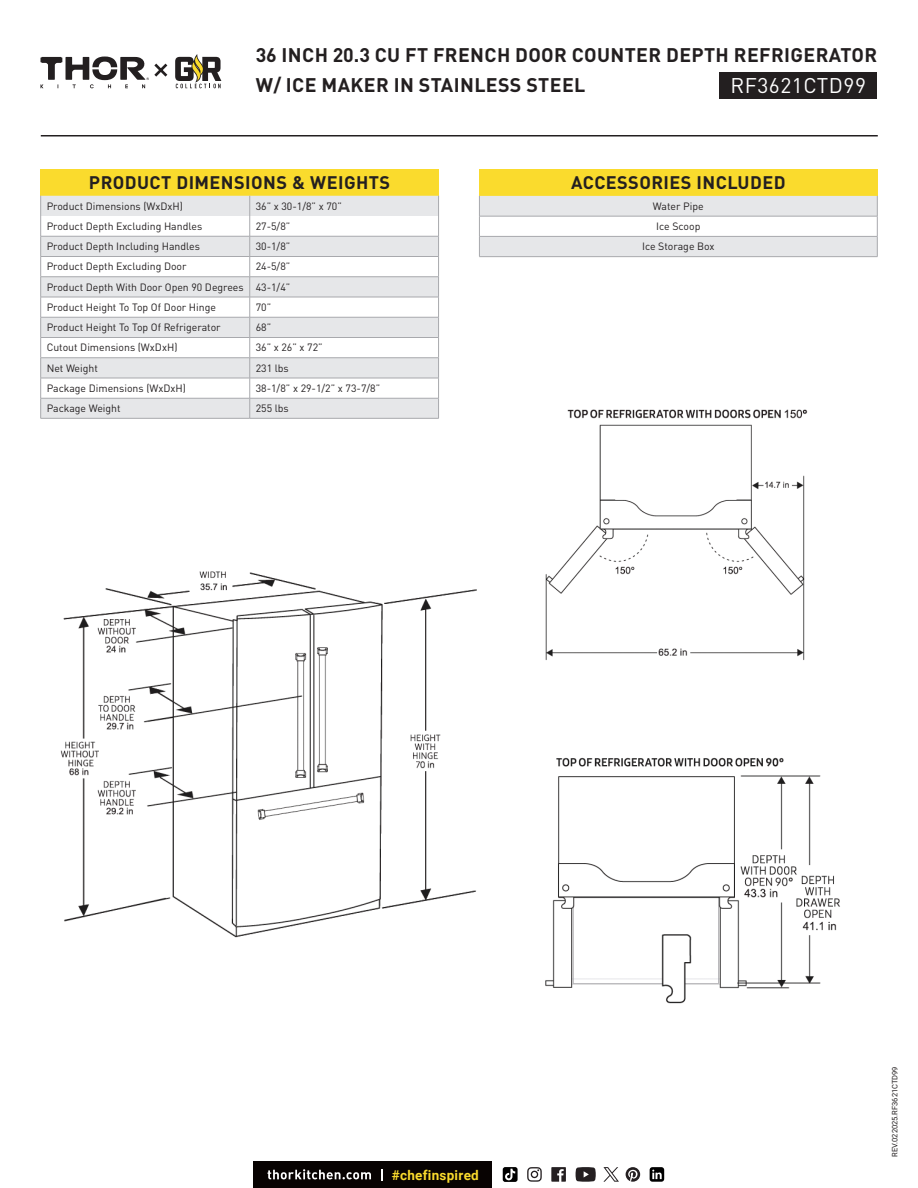
<style>
.page{position:relative;width:918px;height:1188px;background:#fff}
.page>*{position:absolute;margin:0;border:0;box-sizing:border-box;transform-origin:0 0}
.t1{font:21px "DIN Pro";letter-spacing:.025em;color:#fff}
.t2{font:700 19.5px/30px "DIN Pro";letter-spacing:.02em;color:#231f20}
.t3{font:700 18px "DIN Pro";letter-spacing:.025em;color:#231f20}
.t4{font:700 13.5px "Roboto";letter-spacing:.02em;color:#fadb2d}
.t5{font:10.5px "DIN Pro";color:#231f20}
.t6{font:7.5px "Roboto";color:#231f20}
</style>
<div class="page">
<div style="left:254px;top:1161px;width:238px;height:27px;background:#080302"></div>
<svg style="left:267px;top:1169px;width:104px;height:10px"></svg>
<svg style="left:503px;top:1167px;width:15px;height:15px"></svg>
<svg style="left:650px;top:1167px;width:14px;height:15px"></svg>
<svg style="left:603px;top:1167px;width:16px;height:15px"></svg>
<svg style="left:527px;top:1167px;width:15px;height:15px"></svg>
<svg style="left:551px;top:1167px;width:15px;height:15px"></svg>
<svg style="left:576px;top:1167px;width:20px;height:15px"></svg>
<svg style="left:626px;top:1167px;width:14px;height:15px"></svg>
<svg style="left:40px;top:54px;width:181px;height:34px"></svg>
<hr style="left:41px;top:135px;width:837px;height:1px;background:#231f20">
<div style="left:40px;top:169px;width:399px;height:27px;background:#fadb2d"></div>
<svg style="left:41px;top:196px;width:397px;height:222px;fill:#e6e7e9"></svg>
<svg style="left:249px;top:196px;width:1px;height:222px"></svg>
<hr style="left:40px;top:236px;width:210px;height:1px;background:#a8a9ad">
<hr style="left:250px;top:236px;width:189px;height:1px;background:#a8a9ad">
<hr style="left:40px;top:256px;width:210px;height:1px;background:#a8a9ad">
<hr style="left:250px;top:256px;width:189px;height:1px;background:#a8a9ad">
<hr style="left:40px;top:276px;width:210px;height:1px;background:#a8a9ad">
<hr style="left:250px;top:276px;width:189px;height:1px;background:#a8a9ad">
<hr style="left:40px;top:297px;width:210px;height:1px;background:#a8a9ad">
<hr style="left:250px;top:297px;width:189px;height:1px;background:#a8a9ad">
<hr style="left:40px;top:317px;width:210px;height:1px;background:#a8a9ad">
<hr style="left:250px;top:317px;width:189px;height:1px;background:#a8a9ad">
<hr style="left:40px;top:337px;width:210px;height:1px;background:#a8a9ad">
<hr style="left:250px;top:337px;width:189px;height:1px;background:#a8a9ad">
<hr style="left:40px;top:357px;width:210px;height:1px;background:#a8a9ad">
<hr style="left:250px;top:357px;width:189px;height:1px;background:#a8a9ad">
<hr style="left:40px;top:378px;width:210px;height:1px;background:#a8a9ad">
<hr style="left:250px;top:378px;width:189px;height:1px;background:#a8a9ad">
<svg style="left:40px;top:196px;width:1px;height:222px"></svg>
<svg style="left:438px;top:196px;width:1px;height:222px"></svg>
<hr style="left:40px;top:418px;width:210px;height:1px;background:#a8a9ad">
<hr style="left:250px;top:418px;width:189px;height:1px;background:#a8a9ad">
<hr style="left:40px;top:398px;width:210px;height:1px;background:#a8a9ad">
<hr style="left:250px;top:398px;width:189px;height:1px;background:#a8a9ad">
<div style="left:479px;top:169px;width:399px;height:27px;background:#fadb2d"></div>
<svg style="left:479px;top:196px;width:399px;height:60px"></svg>
<hr style="left:479px;top:216px;width:399px;height:1px;background:#a8a9ad">
<hr style="left:479px;top:256px;width:399px;height:1px;background:#a8a9ad">
<hr style="left:479px;top:236px;width:399px;height:1px;background:#a8a9ad">
<div style="left:719px;top:72px;width:158px;height:27px;background:#231f20"></div>
<img style="left:60px;top:571px;width:417px;height:367px">
<img style="left:545px;top:757px;width:295px;height:247px">
<img style="left:545px;top:409px;width:263px;height:251px">
<p class="t2" style="left:256px;top:38px;width:623px">36 INCH 20.3 CU FT FRENCH DOOR COUNTER DEPTH REFRIGERATOR<br>W/ ICE MAKER IN STAINLESS STEEL</p>
<p class="t1" style="left:730px;top:69px;width:137px">RF3621CTD99</p>
<p class="t3" style="left:89px;top:168px;width:303px">PRODUCT DIMENSIONS &amp; WEIGHTS</p>
<p class="t5" style="left:47px;top:198px;width:138px">Product Dimensions (WxDxH)</p>
<p class="t5" style="left:256px;top:198px;width:88px">36” x 30-1/8” x 70”</p>
<p class="t5" style="left:47px;top:218px;width:157px">Product Depth Excluding Handles</p>
<p class="t5" style="left:256px;top:218px;width:36px">27-5/8”</p>
<p class="t5" style="left:47px;top:238px;width:155px">Product Depth Including Handles</p>
<p class="t5" style="left:256px;top:238px;width:36px">30-1/8”</p>
<p class="t5" style="left:47px;top:258px;width:141px">Product Depth Excluding Door</p>
<p class="t5" style="left:256px;top:258px;width:36px">24-5/8”</p>
<p class="t5" style="left:47px;top:279px;width:199px">Product Depth With Door Open 90 Degrees</p>
<p class="t5" style="left:256px;top:279px;width:36px">43-1/4”</p>
<p class="t5" style="left:47px;top:299px;width:171px">Product Height To Top Of Door Hinge</p>
<p class="t5" style="left:256px;top:299px;width:17px">70”</p>
<p class="t5" style="left:47px;top:319px;width:176px">Product Height To Top Of Refrigerator</p>
<p class="t5" style="left:256px;top:319px;width:17px">68”</p>
<p class="t5" style="left:47px;top:339px;width:132px">Cutout Dimensions (WxDxH)</p>
<p class="t5" style="left:256px;top:339px;width:69px">36” x 26” x 72”</p>
<p class="t5" style="left:47px;top:360px;width:53px">Net Weight</p>
<p class="t5" style="left:256px;top:360px;width:35px">231 lbs</p>
<p class="t5" style="left:47px;top:380px;width:141px">Package Dimensions (WxDxH)</p>
<p class="t5" style="left:256px;top:380px;width:126px">38-1/8” x 29-1/2” x 73-7/8”</p>
<p class="t5" style="left:47px;top:400px;width:75px">Package Weight</p>
<p class="t5" style="left:256px;top:400px;width:35px">255 lbs</p>
<p class="t3" style="left:571px;top:168px;width:216px">ACCESSORIES INCLUDED</p>
<p class="t5" style="left:653px;top:198px;width:52px">Water Pipe</p>
<p class="t5" style="left:656px;top:218px;width:46px">Ice Scoop</p>
<p class="t5" style="left:642px;top:238px;width:74px">Ice Storage Box</p>
<p class="t4" style="left:392px;top:1165px;width:89px">#chefinspired</p>
<p class="t6" style="left:889px;top:1157px;width:92px;rotate:-90deg">REV.022025.RF3621CTD99</p>
</div>
